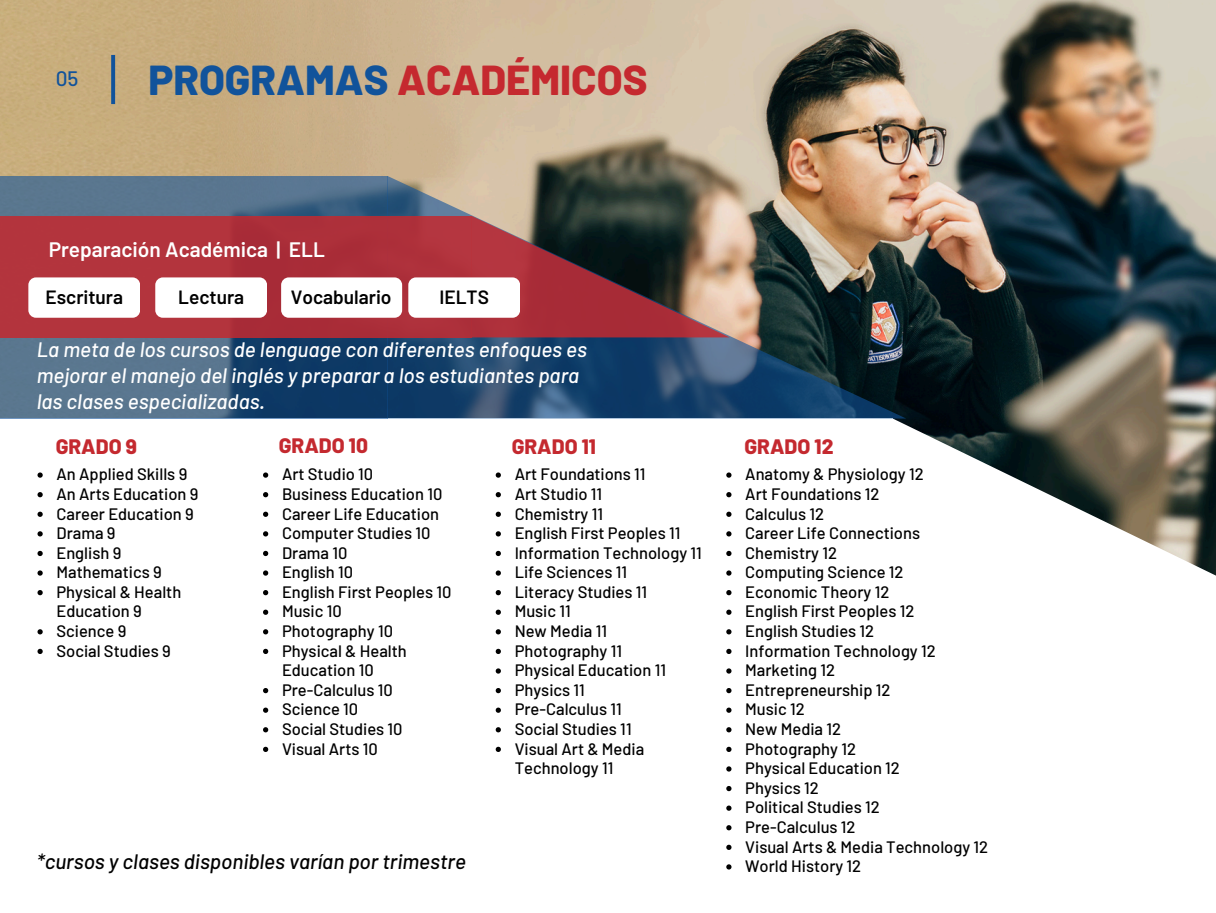
<style>
.page{position:relative;width:1216px;height:913px;background:#fff}
.page>*{position:absolute;margin:0;border:0;box-sizing:border-box;transform-origin:0 0}
.t1{font:800 41.82px "Barlow";color:#c5292f}
.t2{font:italic 500 20.82px/26.1px "Barlow";color:#fff}
.t3{font:italic 500 20.82px "Barlow";color:#000}
.t4{font:800 20.82px "Barlow";color:#c4292f}
.t5{font:600 20.82px "Barlow";color:#fff}
.t6{font:500 20.82px "Barlow";color:#11539b}
.t7{font:600 19.07px "Barlow";color:#000}
.t8{font:500 16.45px/19.6px "Barlow";color:#000}
.s1{color:#11539b}
</style>
<div class="page">
<img style="left:0;top:0;width:1215px;height:418px">
<svg style="left:893px;top:418px;width:322px;height:157px"></svg>
<img style="left:387px;top:176px;width:519px;height:242px">
<svg style="left:0;top:176px;width:387px;height:243px;background:#446482"></svg>
<svg style="left:472px;top:216px;width:257px;height:121px;background:#7d4241"></svg>
<div style="left:0;top:216px;width:472px;height:121px;background:#b3343d"></div>
<svg style="left:111px;top:55px;width:4px;height:49px"></svg>
<div style="left:281px;top:277px;width:121px;height:40px;background:#fff;border-radius:8px"></div>
<div style="left:28px;top:277px;width:112px;height:40px;background:#fff;border-radius:8px"></div>
<div style="left:155px;top:277px;width:112px;height:40px;background:#fff;border-radius:8px"></div>
<div style="left:408px;top:277px;width:112px;height:40px;background:#fff;border-radius:8px"></div>
<svg style="left:37px;top:472px;width:6px;height:5px"></svg>
<svg style="left:37px;top:492px;width:6px;height:5px"></svg>
<svg style="left:37px;top:511px;width:6px;height:5px"></svg>
<svg style="left:37px;top:531px;width:6px;height:5px"></svg>
<svg style="left:37px;top:550px;width:6px;height:6px"></svg>
<svg style="left:37px;top:570px;width:6px;height:5px"></svg>
<svg style="left:37px;top:590px;width:6px;height:5px"></svg>
<svg style="left:37px;top:629px;width:6px;height:5px"></svg>
<svg style="left:37px;top:648px;width:6px;height:5px"></svg>
<svg style="left:263px;top:472px;width:5px;height:5px"></svg>
<svg style="left:263px;top:492px;width:5px;height:5px"></svg>
<svg style="left:263px;top:511px;width:5px;height:5px"></svg>
<svg style="left:263px;top:531px;width:5px;height:5px"></svg>
<svg style="left:263px;top:550px;width:5px;height:6px"></svg>
<svg style="left:263px;top:570px;width:5px;height:5px"></svg>
<svg style="left:263px;top:590px;width:5px;height:5px"></svg>
<svg style="left:263px;top:609px;width:5px;height:5px"></svg>
<svg style="left:263px;top:629px;width:5px;height:5px"></svg>
<svg style="left:263px;top:648px;width:5px;height:5px"></svg>
<svg style="left:263px;top:688px;width:5px;height:5px"></svg>
<svg style="left:263px;top:707px;width:5px;height:5px"></svg>
<svg style="left:263px;top:727px;width:5px;height:5px"></svg>
<svg style="left:263px;top:746px;width:5px;height:5px"></svg>
<svg style="left:495px;top:472px;width:6px;height:5px"></svg>
<svg style="left:495px;top:492px;width:6px;height:5px"></svg>
<svg style="left:495px;top:511px;width:6px;height:5px"></svg>
<svg style="left:495px;top:531px;width:6px;height:5px"></svg>
<svg style="left:495px;top:550px;width:6px;height:6px"></svg>
<svg style="left:495px;top:570px;width:6px;height:5px"></svg>
<svg style="left:495px;top:590px;width:6px;height:5px"></svg>
<svg style="left:495px;top:609px;width:6px;height:5px"></svg>
<svg style="left:495px;top:629px;width:6px;height:5px"></svg>
<svg style="left:495px;top:648px;width:6px;height:5px"></svg>
<svg style="left:495px;top:668px;width:6px;height:5px"></svg>
<svg style="left:495px;top:688px;width:6px;height:5px"></svg>
<svg style="left:495px;top:707px;width:6px;height:5px"></svg>
<svg style="left:495px;top:727px;width:6px;height:5px"></svg>
<svg style="left:495px;top:746px;width:6px;height:5px"></svg>
<svg style="left:726px;top:472px;width:5px;height:5px"></svg>
<svg style="left:726px;top:492px;width:5px;height:5px"></svg>
<svg style="left:726px;top:511px;width:5px;height:5px"></svg>
<svg style="left:726px;top:531px;width:5px;height:5px"></svg>
<svg style="left:726px;top:550px;width:5px;height:6px"></svg>
<svg style="left:726px;top:570px;width:5px;height:5px"></svg>
<svg style="left:726px;top:590px;width:5px;height:5px"></svg>
<svg style="left:726px;top:609px;width:5px;height:5px"></svg>
<svg style="left:726px;top:629px;width:5px;height:5px"></svg>
<svg style="left:726px;top:648px;width:5px;height:5px"></svg>
<svg style="left:726px;top:668px;width:5px;height:5px"></svg>
<svg style="left:726px;top:688px;width:5px;height:5px"></svg>
<svg style="left:726px;top:707px;width:5px;height:5px"></svg>
<svg style="left:726px;top:727px;width:5px;height:5px"></svg>
<svg style="left:726px;top:746px;width:5px;height:5px"></svg>
<svg style="left:726px;top:766px;width:5px;height:5px"></svg>
<svg style="left:726px;top:786px;width:5px;height:4px"></svg>
<svg style="left:726px;top:805px;width:5px;height:5px"></svg>
<svg style="left:726px;top:825px;width:5px;height:5px"></svg>
<svg style="left:726px;top:844px;width:5px;height:5px"></svg>
<svg style="left:726px;top:864px;width:5px;height:5px"></svg>
<p class="t6" style="left:56px;top:65px;width:24px">05</p>
<p class="t1" style="left:148px;top:53px;width:500px"><span class="s1">PROGRAMAS</span> ACADÉMICOS</p>
<h1 class="t5" style="left:49px;top:236px;width:278px">Preparación Académica | ELL</h1>
<h3 class="t7" style="left:45px;top:285px;width:79px">Escritura</h3>
<h3 class="t7" style="left:178px;top:285px;width:68px">Lectura</h3>
<h3 class="t7" style="left:291px;top:285px;width:102px">Vocabulario</h3>
<h3 class="t7" style="left:439px;top:285px;width:51px">IELTS</h3>
<p class="t2" style="left:37px;top:335px;width:551px">La meta de los cursos de lenguage con diferentes enfoques es mejorar el manejo del inglés y preparar a los estudiantes para las clases especializadas.</p>
<h2 class="t4" style="left:56px;top:433px;width:83px">GRADO 9</h2>
<h3 class="t8" style="left:56px;top:464px;width:132px">An Applied Skills 9</h3>
<h2 class="t8" style="left:56px;top:483px;width:144px">An Arts Education 9</h2>
<h2 class="t8" style="left:56px;top:503px;width:139px">Career Education 9</h2>
<p class="t8" style="left:56px;top:522px;width:61px">Drama 9</p>
<p class="t8" style="left:56px;top:542px;width:66px">English 9</p>
<p class="t8" style="left:56px;top:561px;width:107px">Mathematics 9</p>
<p class="t8" style="left:56px;top:581px;width:126px">Physical &amp; Health<br>Education 9</p>
<p class="t8" style="left:56px;top:620px;width:71px">Science 9</p>
<p class="t8" style="left:56px;top:640px;width:116px">Social Studies 9</p>
<p class="t4" style="left:279px;top:432px;width:91px">GRADO 10</p>
<p class="t8" style="left:282px;top:464px;width:93px">Art Studio 10</p>
<p class="t8" style="left:282px;top:483px;width:162px">Business Education 10</p>
<h2 class="t8" style="left:282px;top:503px;width:159px">Career Life Education</h2>
<p class="t8" style="left:282px;top:522px;width:150px">Computer Studies 10</p>
<p class="t8" style="left:282px;top:542px;width:67px">Drama 10</p>
<p class="t8" style="left:282px;top:561px;width:73px">English 10</p>
<p class="t8" style="left:282px;top:581px;width:171px">English First Peoples 10</p>
<p class="t8" style="left:282px;top:601px;width:61px">Music 10</p>
<p class="t8" style="left:282px;top:620px;width:113px">Photography 10</p>
<p class="t8" style="left:282px;top:640px;width:126px">Physical &amp; Health<br>Education 10</p>
<p class="t8" style="left:282px;top:679px;width:112px">Pre-Calculus 10</p>
<p class="t8" style="left:282px;top:698px;width:78px">Science 10</p>
<p class="t8" style="left:282px;top:718px;width:122px">Social Studies 10</p>
<p class="t8" style="left:282px;top:738px;width:97px">Visual Arts 10</p>
<p class="t3" style="left:37px;top:848px;width:430px">*cursos y clases disponibles varían por trimestre</p>
<p class="t4" style="left:512px;top:433px;width:86px">GRADO 11</p>
<p class="t8" style="left:514px;top:464px;width:132px">Art Foundations 11</p>
<p class="t8" style="left:514px;top:483px;width:89px">Art Studio 11</p>
<h2 class="t8" style="left:514px;top:503px;width:90px">Chemistry 11</h2>
<p class="t8" style="left:514px;top:522px;width:167px">English First Peoples 11</p>
<p class="t8" style="left:514px;top:542px;width:189px">Information Technology 11</p>
<p class="t8" style="left:514px;top:561px;width:114px">Life Sciences 11</p>
<p class="t8" style="left:514px;top:581px;width:134px">Literacy Studies 11</p>
<p class="t8" style="left:514px;top:601px;width:58px">Music 11</p>
<p class="t8" style="left:514px;top:620px;width:94px">New Media 11</p>
<p class="t8" style="left:514px;top:640px;width:109px">Photography 11</p>
<p class="t8" style="left:514px;top:659px;width:153px">Physical Education 11</p>
<p class="t8" style="left:514px;top:679px;width:72px">Physics 11</p>
<p class="t8" style="left:514px;top:698px;width:108px">Pre-Calculus 11</p>
<p class="t8" style="left:514px;top:718px;width:118px">Social Studies 11</p>
<p class="t8" style="left:514px;top:738px;width:131px">Visual Art &amp; Media<br>Technology 11</p>
<p class="t4" style="left:744px;top:433px;width:90px">GRADO 12</p>
<p class="t8" style="left:745px;top:464px;width:180px">Anatomy &amp; Physiology 12</p>
<p class="t8" style="left:745px;top:483px;width:136px">Art Foundations 12</p>
<h3 class="t8" style="left:745px;top:503px;width:80px">Calculus 12</h3>
<p class="t8" style="left:745px;top:522px;width:176px">Career Life Connections</p>
<p class="t8" style="left:745px;top:542px;width:93px">Chemistry 12</p>
<p class="t8" style="left:745px;top:561px;width:160px">Computing Science 12</p>
<p class="t8" style="left:745px;top:581px;width:146px">Economic Theory 12</p>
<p class="t8" style="left:745px;top:601px;width:171px">English First Peoples 12</p>
<p class="t8" style="left:745px;top:620px;width:130px">English Studies 12</p>
<p class="t8" style="left:745px;top:640px;width:192px">Information Technology 12</p>
<p class="t8" style="left:745px;top:659px;width:91px">Marketing 12</p>
<p class="t8" style="left:745px;top:679px;width:147px">Entrepreneurship 12</p>
<p class="t8" style="left:745px;top:698px;width:61px">Music 12</p>
<p class="t8" style="left:745px;top:718px;width:97px">New Media 12</p>
<p class="t8" style="left:745px;top:738px;width:112px">Photography 12</p>
<p class="t8" style="left:745px;top:757px;width:156px">Physical Education 12</p>
<p class="t8" style="left:745px;top:777px;width:75px">Physics 12</p>
<p class="t8" style="left:745px;top:796px;width:136px">Political Studies 12</p>
<p class="t8" style="left:745px;top:816px;width:112px">Pre-Calculus 12</p>
<p class="t8" style="left:745px;top:835px;width:244px">Visual Arts &amp; Media Technology 12</p>
<p class="t8" style="left:745px;top:855px;width:117px">World History 12</p>
</div>
